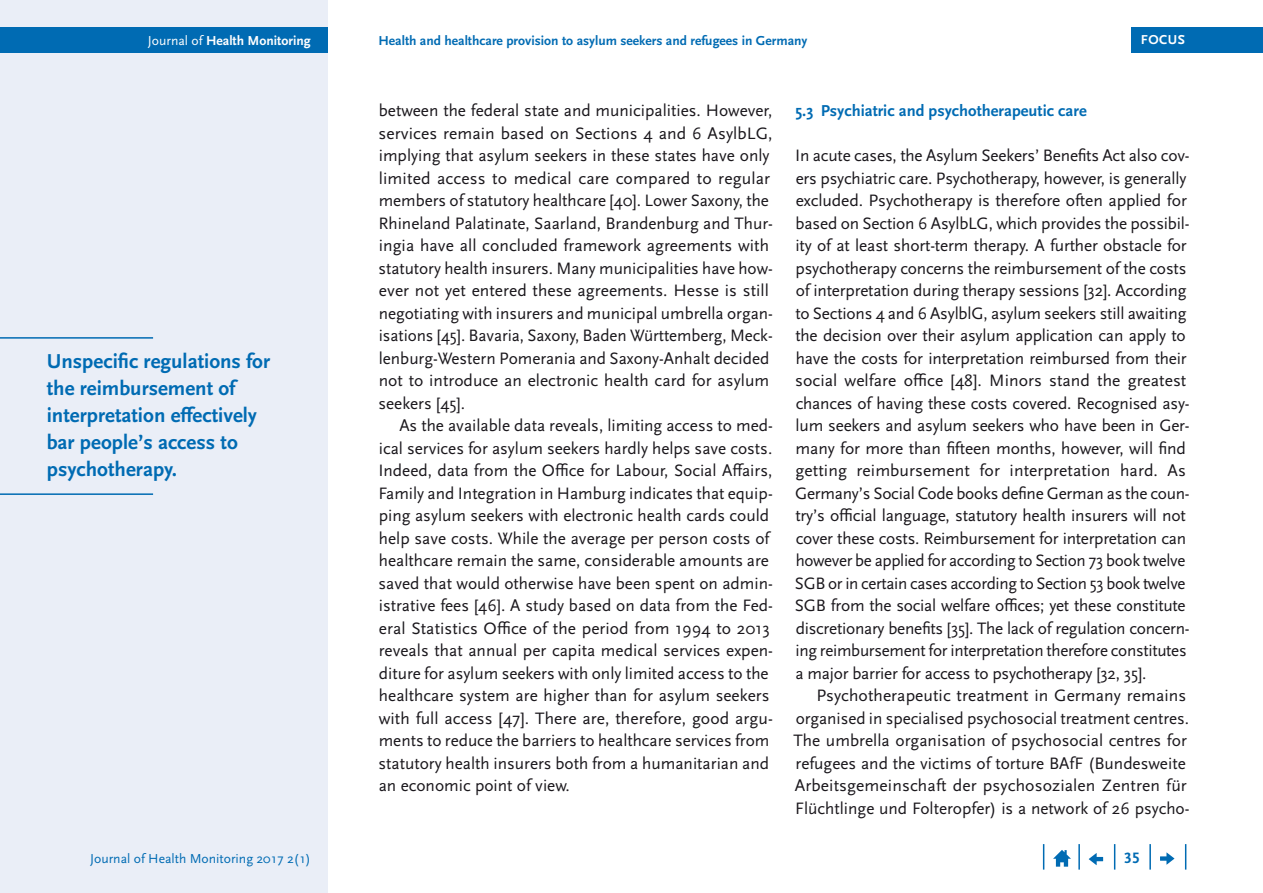
<style>
.page{position:relative;width:1263px;height:893px;background:#fff}
.page>*{position:absolute;margin:0;border:0;box-sizing:border-box;transform-origin:0 0}
.t1{font:700 21px/27px "Scala Sans Pro";color:#006bb3}
.Copy_Einzug{font:17.25px/22.5px "Scala Sans Pro";color:#1a171c}
.Copy{font:17.25px/22.5px "Scala Sans Pro";letter-spacing:-.01em;color:#1a171c}
.t2{font:700 16.5px "Scala Sans Pro";color:#006bb3}
.t3{font:700 15.75px "Scala Sans Pro";color:#006bb3}
.t4{font:700 13.65px "Scala Sans Pro";color:#006bb3}
.t5{font:13.65px "Scala Sans Pro";color:#006bb3}
.t6{font:700 13.65px "Scala Sans Pro";color:#fff}
.t7{font:700 13.5px "Scala Sans Pro";letter-spacing:.04em;color:#fff}
.s1{font-weight:400}
</style>
<div class="page">
<div style="left:1131px;top:28px;width:132px;height:25px;background:#006bb3"></div>
<div style="left:0;top:0;width:327px;height:893px;background:#eaeef7"></div>
<div style="left:0;top:28px;width:327px;height:25px;background:#006bb3"></div>
<hr style="left:0;top:337px;width:153px;height:2px;background:#006bb3">
<hr style="left:0;top:493px;width:153px;height:2px;background:#006bb3">
<svg style="left:1185px;top:844px;width:1px;height:26px"></svg>
<hr style="left:1149px;top:844px;width:2px;height:26px;background:#006bb3">
<svg style="left:1114px;top:844px;width:1px;height:26px"></svg>
<hr style="left:1078px;top:844px;width:2px;height:26px;background:#006bb3">
<svg style="left:1043px;top:844px;width:1px;height:26px"></svg>
<svg style="left:1053px;top:850px;width:18px;height:17px"></svg>
<svg style="left:1089px;top:853px;width:14px;height:12px"></svg>
<svg style="left:1160px;top:852px;width:14px;height:13px"></svg>
<p class="t6" style="left:148px;top:33px;width:164px"><span class="s1">Journal of</span> Health Monitoring</p>
<p class="t4" style="left:378px;top:33px;width:430px">Health and healthcare provision to asylum seekers and refugees in Germany</p>
<p class="t7" style="left:1141px;top:32px;width:46px">FOCUS</p>
<p class="t1" style="left:47px;top:348px;width:225px">Unspecific regulations for the reimbursement of interpretation effectively bar people’s access to psychotherapy.</p>
<p class="t5" style="left:90px;top:850px;width:222px">Journal of Health Monitoring 2017 2(1)</p>
<p class="Copy_Einzug" style="left:378px;top:99px;width:396px">between the federal state and municipalities. However, services remain based on Sections 4 and 6 AsylbLG, implying that asylum seekers in these states have only limited access to medical care compared to regular members of statutory healthcare [40]. Lower Saxony, the Rhineland Palatinate, Saarland, Brandenburg and Thur&shy;ingia have all concluded framework agreements with statutory health insurers. Many municipalities have how&shy;ever not yet entered these agreements. Hesse is still negotiating with insurers and municipal umbrella organ&shy;isations [45]. Bavaria, Saxony, Baden Württemberg, Meck&shy;lenburg-Western Pomerania and Saxony-Anhalt decided not to introduce an electronic health card for asylum seekers [45].</p>
<p class="Copy_Einzug" style="left:378px;top:414px;width:396px;text-indent:21px">As the available data reveals, limiting access to med&shy;ical services for asylum seekers hardly helps save costs.<br>Indeed, data from the Office for Labour, Social Affairs, Family and Integration in Hamburg indicates that equip&shy;ping asylum seekers with electronic health cards could help save costs. While the average per person costs of healthcare remain the same, considerable amounts are saved that would otherwise have been spent on admin&shy;istrative fees [46]. A study based on data from the Fed&shy;eral Statistics Office of the period from 1994 to 2013 reveals that annual per capita medical services expen&shy;diture for asylum seekers with only limited access to the healthcare system are higher than for asylum seekers with full access [47]. There are, therefore, good argu&shy;ments to reduce the barriers to healthcare services from statutory health insurers both from a humanitarian and an economic point of view.</p>
<h2 class="t2" style="left:795px;top:101px;width:293px">5.3 Psychiatric and psychotherapeutic care</h2>
<p class="Copy" style="left:795px;top:144px;width:396px">In acute cases, the Asylum Seekers’ Benefits Act also cov&shy;ers psychiatric care. Psychotherapy, however, is generally excluded. Psychotherapy is therefore often applied for based on Section 6 AsylbLG, which provides the possibil&shy;ity of at least short-term therapy. A further obstacle for psychotherapy concerns the reimbursement of the costs of interpretation during therapy sessions [32]. According to Sections 4 and 6 AsylblG, asylum seekers still awaiting the decision over their asylum application can apply to have the costs for interpretation reimbursed from their social welfare office [48]. Minors stand the greatest chances of having these costs covered. Recognised asy&shy;lum seekers and asylum seekers who have been in Ger&shy;many for more than fifteen months, however, will find getting reimbursement for interpretation hard. As Germany’s Social Code books define German as the coun&shy;try’s official language, statutory health insurers will not cover these costs. Reimbursement for interpretation can however be applied for according to Section 73 book twelve SGB or in certain cases according to Section 53 book twelve SGB from the social welfare offices; yet these constitute discretionary benefits [35]. The lack of regulation concern&shy;ing reimbursement for interpretation therefore constitutes a major barrier for access to psychotherapy [32, 35].</p>
<p class="Copy_Einzug" style="left:793px;top:684px;width:398px;text-indent:23px">Psychotherapeutic treatment in Germany remains organised in specialised psychosocial treatment centres.<br>The umbrella organisation of psychosocial centres for refugees and the victims of torture BAfF (Bundesweite Arbeitsgemeinschaft der psychosozialen Zentren für Flüchtlinge und Folteropfer) is a network of 26 psycho-</p>
<p class="t3" style="left:1124px;top:849px;width:17px">35</p>
</div>
